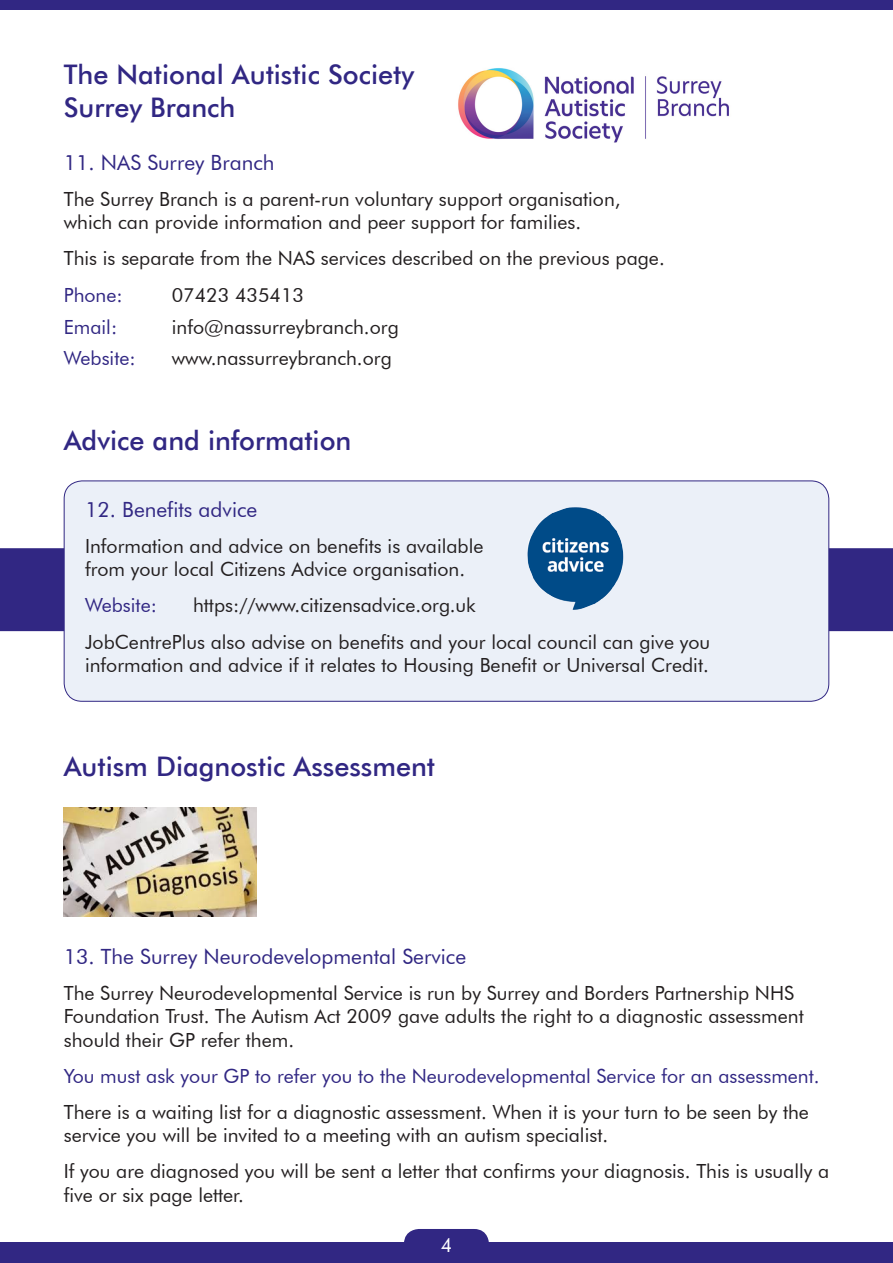
<style>
.page{position:relative;width:893px;height:1263px;background:#fff}
.page>*{position:absolute;margin:0;border:0;box-sizing:border-box;transform-origin:0 0}
.t1{font:500 27px "Futura BT";color:#312783}
.t2{font:21px "Futura BT";color:#312783}
.t3{font:19.5px/23.4px "Futura BT";color:#231f20}
.t4{font:19.5px "Futura BT";color:#312783}
.t5{font:19.5px "Futura BT";color:#fff}
</style>
<div class="page">
<div style="left:0;top:0;width:893px;height:10px;background:#312783"></div>
<div style="left:0;top:1242px;width:893px;height:21px;background:#312783"></div>
<div style="left:0;top:548px;width:893px;height:83px;background:#312783"></div>
<div style="left:64px;top:481px;width:765px;height:220px;background:#ebf0f8;border-radius:18px"></div>
<div style="left:64px;top:480px;width:765px;height:222px;border:1px solid #312783;border-radius:18px"></div>
<img style="left:527px;top:507px;width:97px;height:103px">
<svg style="left:404px;top:1229px;width:85px;height:13px"></svg>
<img style="left:458px;top:68px;width:271px;height:75px">
<img style="left:64px;top:808px;width:193px;height:108px">
<p class="t1" style="left:64px;top:58px;width:352px">The National Autistic Society</p>
<p class="t1" style="left:64px;top:91px;width:173px">Surrey Branch</p>
<p class="t2" style="left:64px;top:150px;width:212px">11. NAS Surrey Branch</p>
<p class="t3" style="left:64px;top:187px;width:558px">The Surrey Branch is a parent-run voluntary support organisation,</p>
<p class="t3" style="left:64px;top:211px;width:519px">which can provide information and peer support for families.</p>
<p class="t3" style="left:64px;top:247px;width:602px">This is separate from the NAS services described on the previous page.</p>
<p class="t4" style="left:64px;top:283px;width:60px">Phone:</p>
<p class="t3" style="left:172px;top:283px;width:134px">07423 435413</p>
<p class="t4" style="left:64px;top:315px;width:55px">Email:</p>
<p class="t3" style="left:172px;top:315px;width:228px">info@nassurreybranch.org</p>
<p class="t4" style="left:64px;top:347px;width:73px">Website:</p>
<p class="t3" style="left:172px;top:347px;width:221px">www.nassurreybranch.org</p>
<p class="t1" style="left:64px;top:424px;width:289px">Advice and information</p>
<p class="t2" style="left:85px;top:496px;width:174px">12. Benefits advice</p>
<p class="t3" style="left:85px;top:534px;width:400px">Information and advice on benefits is available</p>
<p class="t3" style="left:85px;top:557px;width:382px">from your local Citizens Advice organisation.</p>
<p class="t4" style="left:85px;top:594px;width:73px">Website:</p>
<p class="t3" style="left:193px;top:594px;width:284px">https://www.citizensadvice.org.uk</p>
<p class="t3" style="left:85px;top:630px;width:627px">JobCentrePlus also advise on benefits and your local council can give you</p>
<p class="t3" style="left:85px;top:653px;width:625px">information and advice if it relates to Housing Benefit or Universal Credit.</p>
<p class="t1" style="left:64px;top:750px;width:373px">Autism Diagnostic Assessment</p>
<p class="t2" style="left:64px;top:943px;width:404px">13. The Surrey Neurodevelopmental Service</p>
<p class="t3" style="left:64px;top:981px;width:741px">The Surrey Neurodevelopmental Service is run by Surrey and Borders Partnership NHS<br>Foundation Trust. The Autism Act 2009 gave adults the right to a diagnostic assessment should their GP refer them.</p>
<p class="t4" style="left:64px;top:1064px;width:757px">You must ask your GP to refer you to the Neurodevelopmental Service for an assessment.</p>
<p class="t3" style="left:64px;top:1100px;width:747px">There is a waiting list for a diagnostic assessment. When it is your turn to be seen by the service you will be invited to a meeting with an autism specialist.</p>
<p class="t3" style="left:64px;top:1159px;width:767px">If you are diagnosed you will be sent a letter that confirms your diagnosis. This is usually a five or six page letter.</p>
<p class="t5" style="left:441px;top:1233px;width:13px">4</p>
</div>
